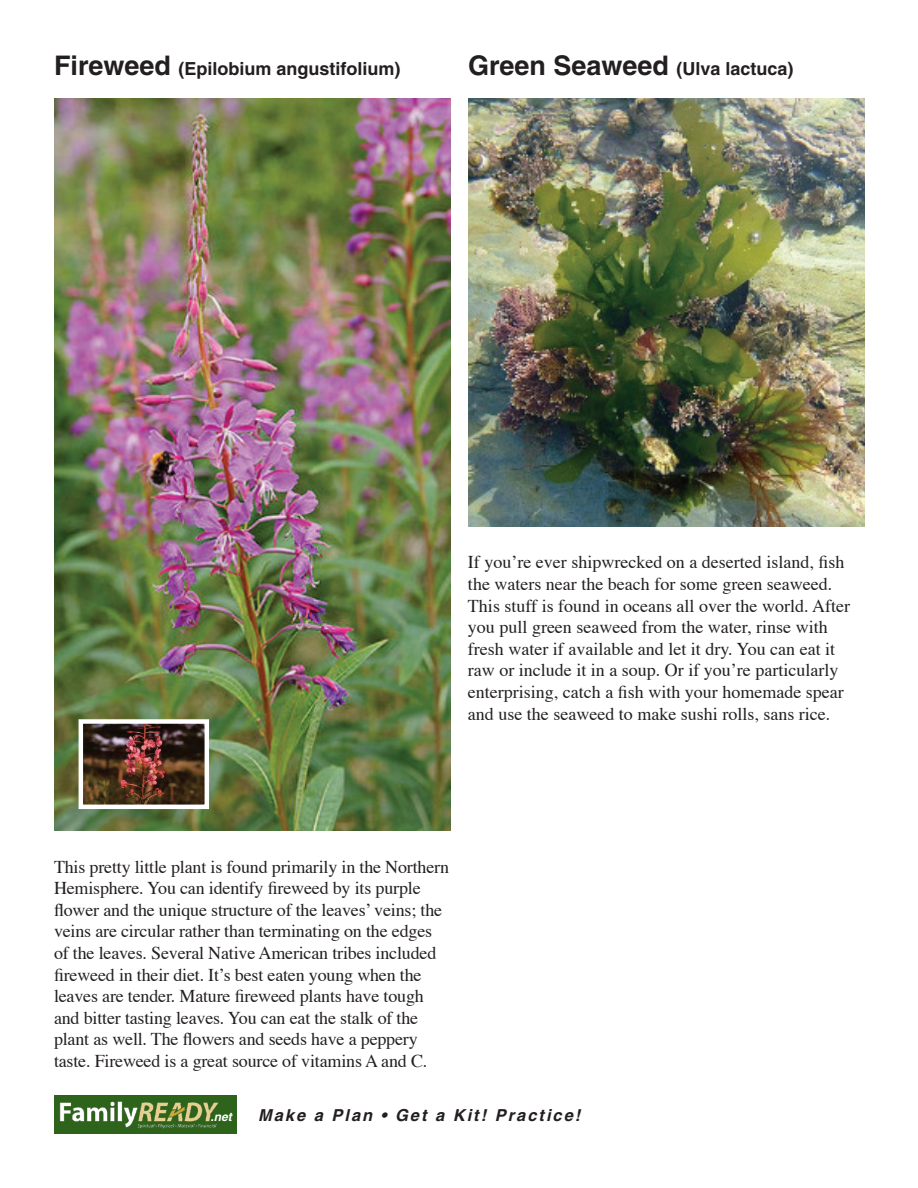
<style>
.page{position:relative;width:918px;height:1188px;background:#fff}
.page>*{position:absolute;margin:0;border:0;box-sizing:border-box;transform-origin:0 0}
.t1{font:18px/21.6px "Times";letter-spacing:-.01em;color:#231f20}
.t2{font:700 18px "Helvetica";color:#231f20}
.t3{font:italic 700 16.5px "Helvetica";letter-spacing:.12em;color:#231f20}
.t4{font:italic 700 12px "Helvetica";color:#fff}
.s1{font-size:27px}
</style>
<div class="page">
<div style="left:54px;top:1095px;width:182px;height:39px;background:#2d631a"></div>
<img style="left:59px;top:1101px;width:160px;height:28px">
<img style="left:54px;top:99px;width:396px;height:732px">
<img style="left:468px;top:99px;width:397px;height:427px">
<img style="left:84px;top:724px;width:120px;height:80px">
<div style="left:79px;top:719px;width:130px;height:90px;border:4px solid #fff"></div>
<p class="t2" style="left:54px;top:58px;width:348px"><span class="s1">Fireweed</span> (Epilobium angustifolium)</p>
<p class="t2" style="left:468px;top:58px;width:327px"><span class="s1">Green Seaweed</span> (Ulva lactuca)</p>
<p class="t1" style="left:468px;top:550px;width:384px">If you’re ever shipwrecked on a deserted island, fish the waters near the beach for some green seaweed.<br>This stuff is found in oceans all over the world. After you pull green seaweed from the water, rinse with fresh water if available and let it dry. You can eat it raw or include it in a soup. Or if you’re particularly enterprising, catch a fish with your homemade spear and use the seaweed to make sushi rolls, sans rice.</p>
<p class="t1" style="left:54px;top:854px;width:397px">This pretty little plant is found primarily in the Northern Hemisphere. You can identify fireweed by its purple flower and the unique structure of the leaves’ veins; the veins are circular rather than terminating on the edges of the leaves. Several Native American tribes included fireweed in their diet. It’s best eaten young when the leaves are tender. Mature fireweed plants have tough and bitter tasting leaves. You can eat the stalk of the plant as well. The flowers and seeds have a peppery taste. Fireweed is a great source of vitamins A and C.</p>
<p class="t4" style="left:210px;top:1110px;width:23px">.net</p>
<p class="t3" style="left:258px;top:1105px;width:324px">Make a Plan • Get a Kit! Practice!</p>
</div>
